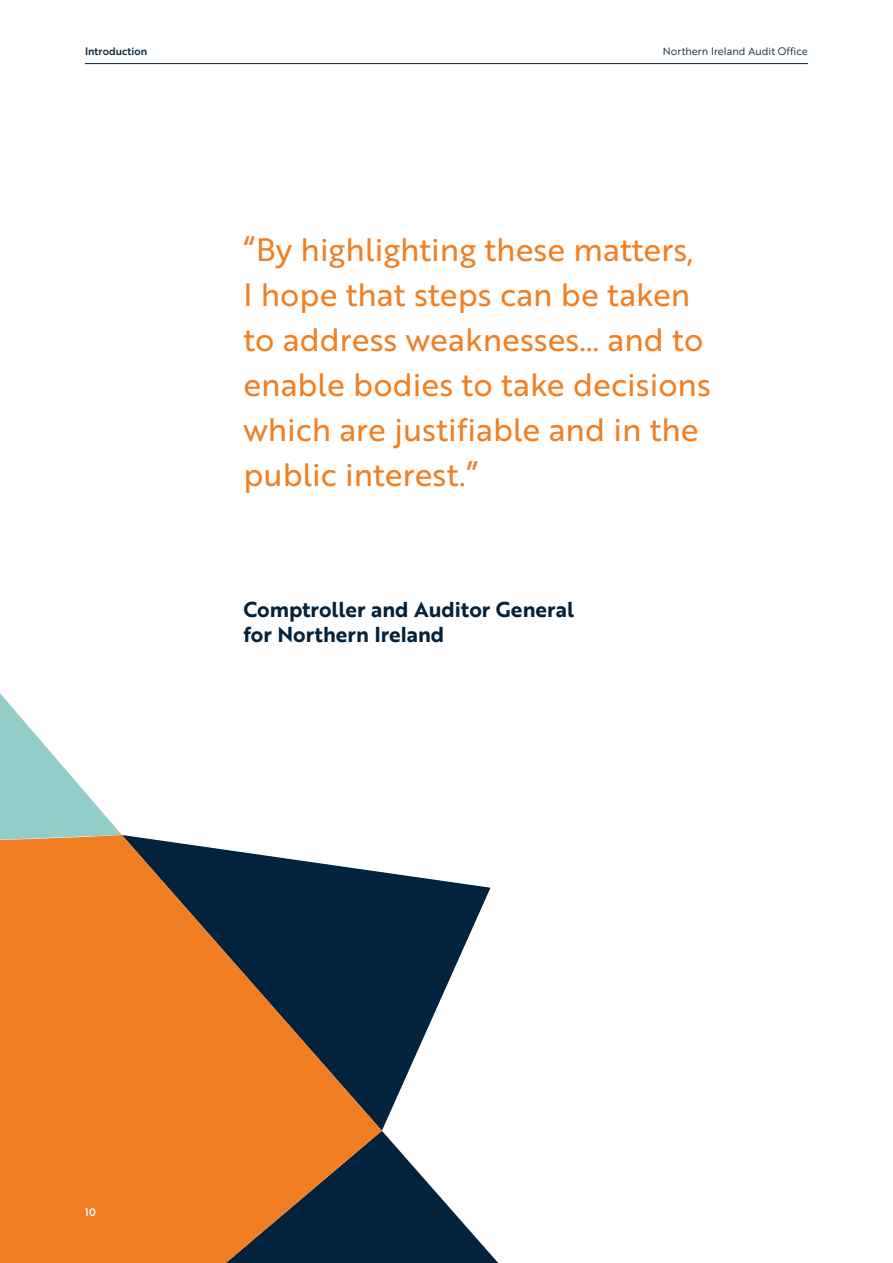
<style>
.page{position:relative;width:893px;height:1263px;background:#fff}
.page>*{position:absolute;margin:0;border:0;box-sizing:border-box;transform-origin:0 0}
.t1{font:31.5px/45px "Brother 1816 Regular";color:#f17e22}
.t2{font:21px/25.2px "Brother 1816 Bold";color:#03223b}
.t3{font:10.5px "Brother 1816 Book";color:#03223b}
.t4{font:500 10.5px "Brother 1816";color:#03223b}
.t5{font:500 10.5px "Brother 1816";color:#fff}
</style>
<div class="page">
<hr style="left:85px;top:63px;width:723px;height:1px;background:#03223b">
<hr style="left:892px;top:0;width:1px;height:1263px;background:#f17e22">
<svg style="left:382px;top:872px;width:108px;height:259px;fill:#03223b"></svg>
<svg style="left:382px;top:1131px;width:116px;height:132px"></svg>
<svg style="left:0;top:693px;width:122px;height:142px"></svg>
<svg style="left:0;top:835px;width:382px;height:428px;background:#b1692f"></svg>
<p class="t4" style="left:85px;top:43px;width:64px">Introduction</p>
<p class="t3" style="left:663px;top:43px;width:147px">Northern Ireland Audit Office</p>
<p class="t1" style="left:243px;top:226px;width:469px">“By highlighting these matters,<br>I hope that steps can be taken to address weaknesses… and to enable bodies to take decisions which are justifiable and in the public interest.”</p>
<p class="t2" style="left:243px;top:596px;width:332px">Comptroller and Auditor General for Northern Ireland</p>
<p class="t5" style="left:85px;top:1204px;width:12px">10</p>
</div>
